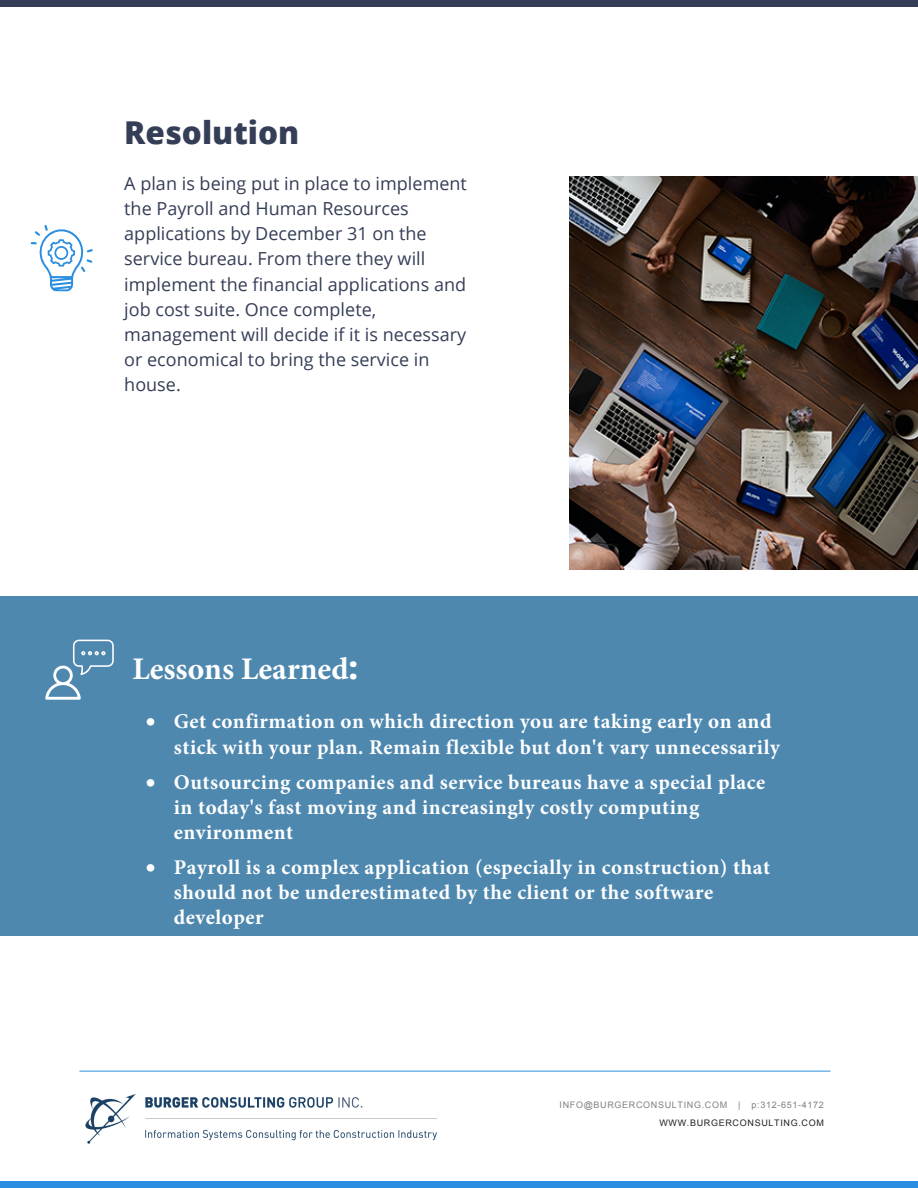
<style>
.page{position:relative;width:918px;height:1188px;background:#fff}
.page>*{position:absolute;margin:0;border:0;box-sizing:border-box;transform-origin:0 0}
.t1{font:700 31.5px "Minion Pro";color:#fff}
.t2{font:800 31.5px "Open Sans";color:#353e57}
.t3{font:700 21px/24.9px "Minion Pro";letter-spacing:.025em;color:#fff}
.t4{font:18px/25.2px "Open Sans";color:#353e57}
.t5{font:9px "Arial";letter-spacing:.075em;color:#808080}
.t6{font:9px "Arial";letter-spacing:.075em;color:#231f20}
.s1{font-family:"Open Sans";font-weight:800}
</style>
<div class="page">
<div style="left:1px;top:596px;width:917px;height:340px;background:#4e88af"></div>
<svg style="left:31px;top:225px;width:62px;height:66px"></svg>
<div style="left:0;top:1181px;width:918px;height:7px;background:#2b8ee0"></div>
<img style="left:85px;top:1094px;width:352px;height:50px">
<hr style="left:79px;top:1071px;width:752px;height:1px;background:#2b8ee0">
<div style="left:0;top:0;width:918px;height:7px;background:#353e57"></div>
<img style="left:569px;top:176px;width:349px;height:393px">
<svg style="left:45px;top:640px;width:69px;height:60px"></svg>
<h1 class="t2" style="left:124px;top:109px;width:177px">Resolution</h1>
<p class="t4" style="left:124px;top:170px;width:344px">A plan is being put in place to implement the Payroll and Human Resources applications by December 31 on the service bureau. From there they will implement the financial applications and job cost suite. Once complete, management will decide if it is necessary or economical to bring the service in house.</p>
<h1 class="t1" style="left:132px;top:650px;width:227px">Lessons Learned<span class="s1">:</span></h1>
<p class="t3" style="left:174px;top:708px;width:607px;line-height:25.3px;text-indent:-28px">• Get confirmation on which direction you are taking early on and stick with your plan. Remain flexible but don't vary unnecessarily</p>
<p class="t3" style="left:174px;top:769px;width:593px;text-indent:-28px">• Outsourcing companies and service bureaus have a special place in today's fast moving and increasingly costly computing environment</p>
<p class="t3" style="left:174px;top:854px;width:598px;text-indent:-28px">• Payroll is a complex application (especially in construction) that should not be underestimated by the client or the software developer</p>
<p class="t5" style="left:560px;top:1099px;width:266px">INFO@BURGERCONSULTING.COM | p:312-651-4172</p>
<p class="t6" style="left:659px;top:1117px;width:166px">WWW.BURGERCONSULTING.COM</p>
</div>
